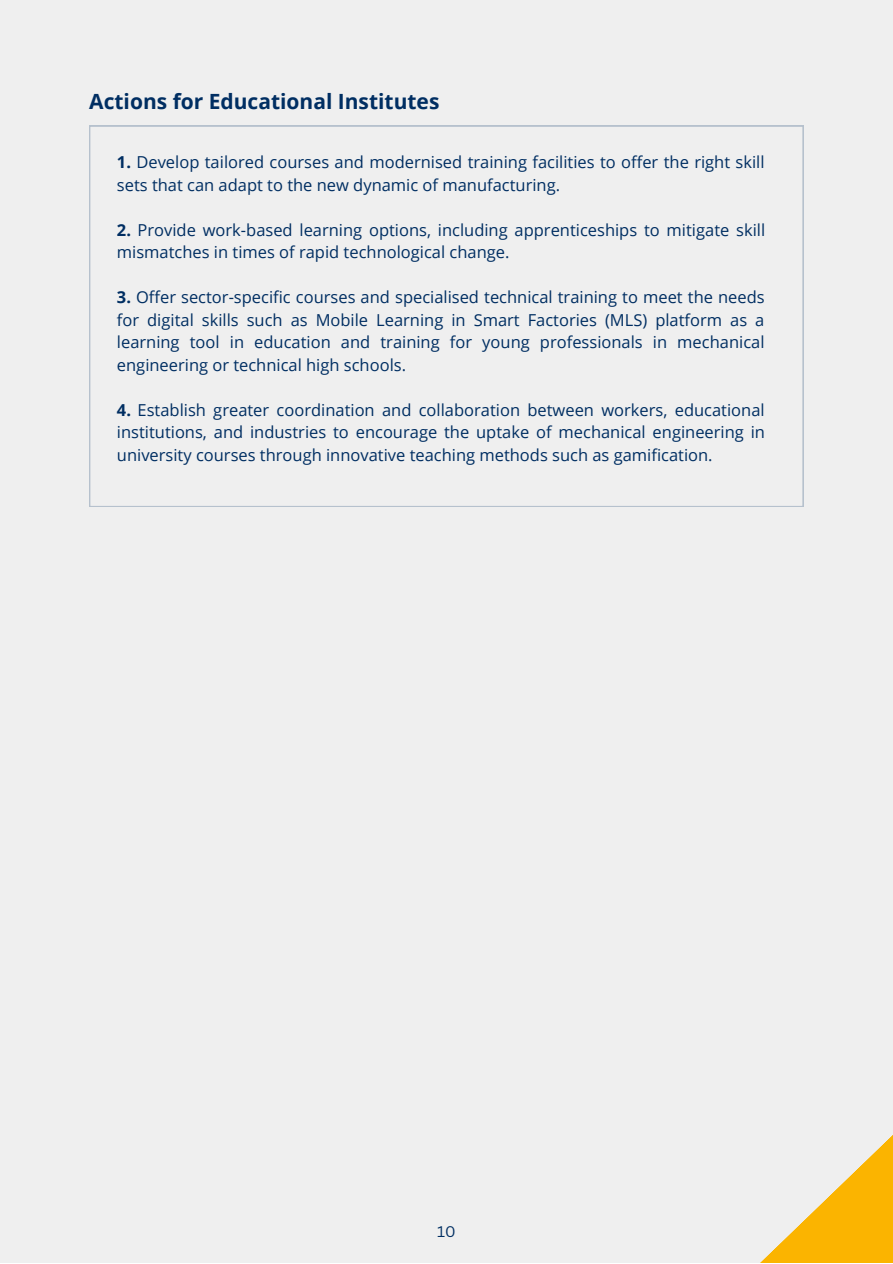
<style>
.page{position:relative;width:893px;height:1264px;background:#fff}
.page>*{position:absolute;margin:0;border:0;box-sizing:border-box;transform-origin:0 0}
.t1{font:700 21px "Open Sans";color:#002e62}
.t2{font:16.5px/22.5px "Open Sans";color:#002e62}
.t3{font:15px "Canva Sans";color:#002e62}
.s1{font-weight:700}
</style>
<div class="page">
<div style="left:0;top:0;width:892px;height:1262px;background:#efefef"></div>
<svg style="left:761px;top:1136px;width:131px;height:126px"></svg>
<svg style="left:89px;top:126px;width:714px;height:381px"></svg>
<p class="t1" style="left:89px;top:86px;width:351px">Actions for Educational Institutes</p>
<p class="t2" style="left:117px;top:151px;width:649px"><span class="s1">1.</span> Develop tailored courses and modernised training facilities to offer the right skill sets that can adapt to the new dynamic of manufacturing.</p>
<p class="t2" style="left:117px;top:218px;width:649px"><span class="s1">2.</span> Provide work-based learning options, including apprenticeships to mitigate skill mismatches in times of rapid technological change.</p>
<p class="t2" style="left:117px;top:285px;width:649px;text-align:justify"><span class="s1">3.</span> Offer sector-specific courses and specialised technical training to meet the needs for digital skills such as Mobile Learning in Smart Factories (MLS) platform as a learning tool in education and training for young professionals in mechanical engineering or technical high schools.</p>
<p class="t2" style="left:117px;top:398px;width:649px;text-align:justify"><span class="s1">4.</span> Establish greater coordination and collaboration between workers, educational institutions, and industries to encourage the uptake of mechanical engineering in university courses through innovative teaching methods such as gamification.</p>
<p class="t3" style="left:437px;top:1220px;width:20px">10</p>
</div>
